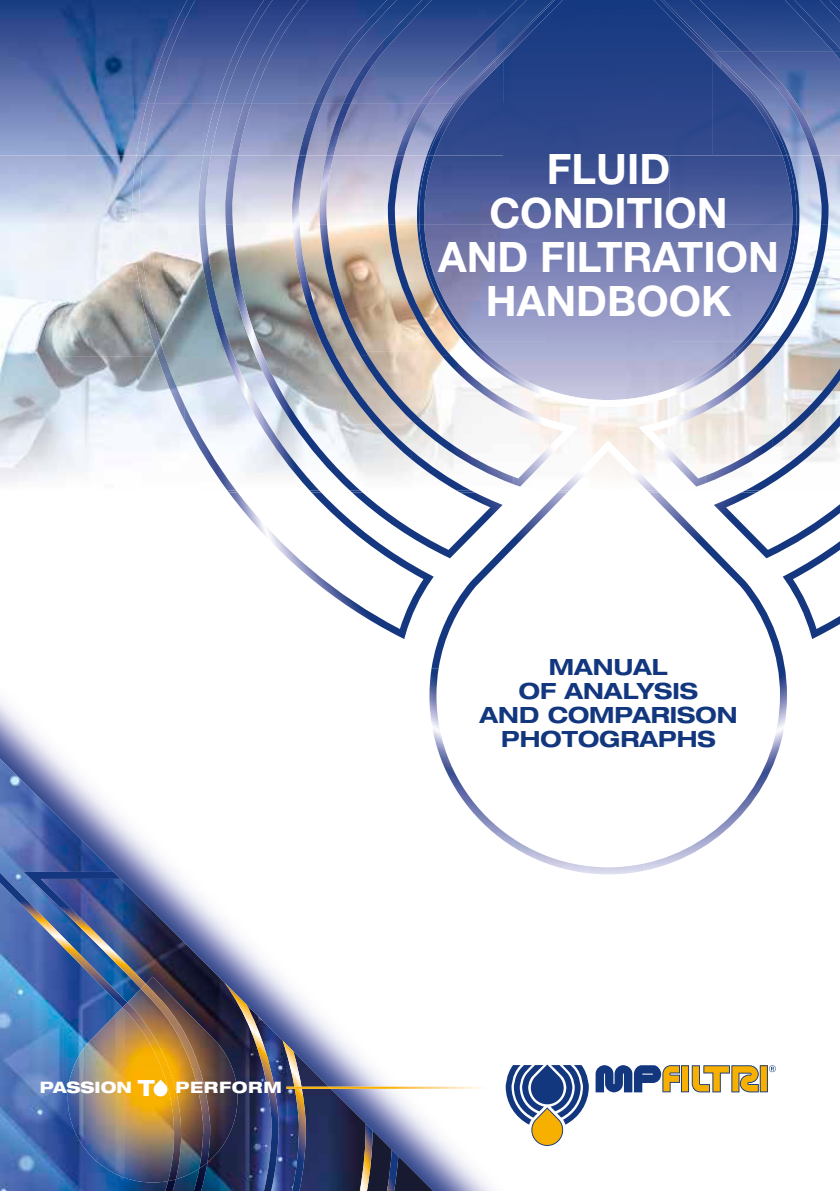
<style>
.page{position:relative;width:840px;height:1191px;background:#fff}
.page>*{position:absolute;margin:0;border:0;box-sizing:border-box;transform-origin:0 0}
.t1{font:700 42px/44px "Helvetica Neue LT Std";color:#fff;text-align:center}
.t2{font:700 expanded 22.4px/24px "Helvetica Neue LT Std";color:#12377f;text-align:center}
.t3{font:800 expanded 15.8px "Helvetica Neue LT Std";letter-spacing:.02em;color:#fff}
.s1{font-size:22.4px}
</style>
<div class="page">
<img style="left:0;top:701px;width:643px;height:490px">
<img style="left:0;top:758px;width:433px;height:433px">
<img style="left:0;top:872px;width:398px;height:319px">
<svg style="left:505px;top:1064px;width:83px;height:82px"></svg>
<svg style="left:595px;top:1065px;width:180px;height:27px"></svg>
<img style="left:331px;top:1086px;width:154px;height:2px">
<img style="left:286px;top:1086px;width:45px;height:2px">
<svg style="left:294px;top:1086px;width:8px;height:2px"></svg>
<img style="left:124px;top:976px;width:113px;height:206px">
<img style="left:68px;top:1007px;width:54px;height:170px">
<img style="left:122px;top:983px;width:88px;height:198px">
<svg style="left:153px;top:1079px;width:14px;height:17px"></svg>
<img style="left:636px;top:407px;width:62px;height:80px">
<img style="left:0;top:225px;width:57px;height:257px">
<img style="left:57px;top:225px;width:76px;height:131px">
<img style="left:57px;top:356px;width:108px;height:118px">
<img style="left:482px;top:225px;width:251px;height:116px">
<svg style="left:730px;top:341px;width:3px;height:6px"></svg>
<img style="left:293px;top:358px;width:67px;height:53px">
<img style="left:184px;top:225px;width:15px;height:133px">
<img style="left:772px;top:225px;width:67px;height:190px">
<img style="left:705px;top:347px;width:67px;height:136px">
<img style="left:638px;top:407px;width:67px;height:79px">
<img style="left:735px;top:225px;width:63px;height:134px">
<img style="left:513px;top:356px;width:222px;height:51px">
<img style="left:449px;top:225px;width:33px;height:128px">
<img style="left:733px;top:225px;width:62px;height:131px">
<img style="left:481px;top:350px;width:252px;height:53px">
<img style="left:352px;top:225px;width:97px;height:131px">
<img style="left:448px;top:353px;width:65px;height:131px">
<img style="left:360px;top:355px;width:89px;height:66px">
<img style="left:513px;top:405px;width:64px;height:81px">
<img style="left:412px;top:421px;width:37px;height:29px">
<img style="left:293px;top:225px;width:59px;height:171px">
<img style="left:352px;top:383px;width:59px;height:77px">
<img style="left:411px;top:450px;width:60px;height:40px">
<img style="left:236px;top:235px;width:57px;height:189px">
<img style="left:319px;top:411px;width:41px;height:79px">
<img style="left:229px;top:492px;width:202px;height:147px">
<img style="left:199px;top:225px;width:60px;height:198px">
<img style="left:259px;top:408px;width:60px;height:82px">
<img style="left:133px;top:225px;width:51px;height:196px">
<img style="left:184px;top:404px;width:52px;height:86px">
<img style="left:786px;top:505px;width:53px;height:36px">
<svg style="left:227px;top:490px;width:534px;height:2px"></svg>
<img style="left:744px;top:415px;width:95px;height:75px">
<img style="left:431px;top:492px;width:355px;height:378px">
<img style="left:429px;top:668px;width:214px;height:206px">
<img style="left:557px;top:490px;width:101px;height:2px">
<img style="left:559px;top:440px;width:97px;height:50px">
<img style="left:782px;top:541px;width:57px;height:98px">
<img style="left:0;top:0;width:147px;height:104px">
<img style="left:0;top:104px;width:326px;height:51px">
<img style="left:503px;top:0;width:209px;height:155px">
<img style="left:495px;top:68px;width:8px;height:87px">
<img style="left:712px;top:60px;width:29px;height:95px">
<img style="left:799px;top:155px;width:40px;height:70px">
<img style="left:0;top:155px;width:132px;height:70px">
<img style="left:434px;top:155px;width:347px;height:70px">
<img style="left:724px;top:0;width:115px;height:52px">
<img style="left:741px;top:52px;width:98px;height:103px">
<img style="left:811px;top:155px;width:17px;height:70px">
<img style="left:720px;top:0;width:4px;height:61px">
<img style="left:786px;top:63px;width:3px;height:92px">
<img style="left:653px;top:0;width:67px;height:68px">
<img style="left:719px;top:61px;width:67px;height:94px">
<img style="left:495px;top:0;width:67px;height:68px">
<img style="left:428px;top:67px;width:67px;height:88px">
<img style="left:417px;top:155px;width:2px;height:70px">
<img style="left:796px;top:155px;width:3px;height:70px">
<img style="left:419px;top:155px;width:15px;height:70px">
<img style="left:781px;top:155px;width:15px;height:70px">
<img style="left:396px;top:0;width:63px;height:104px">
<img style="left:459px;top:0;width:67px;height:67px">
<img style="left:326px;top:104px;width:102px;height:51px">
<img style="left:319px;top:155px;width:85px;height:70px">
<img style="left:272px;top:0;width:124px;height:104px">
<img style="left:231px;top:104px;width:91px;height:51px">
<img style="left:292px;top:155px;width:14px;height:70px">
<img style="left:225px;top:155px;width:13px;height:70px">
<img style="left:147px;top:0;width:125px;height:104px">
<img style="left:136px;top:104px;width:87px;height:51px">
<img style="left:198px;top:155px;width:13px;height:70px">
<img style="left:132px;top:155px;width:12px;height:70px">
<p class="t3" style="left:40px;top:1077px;width:243px">PASSION <span class="s1">T</span> PERFORM</p>
<h1 class="t1" style="left:438px;top:146px;width:342px">FLUID<br>CONDITION<br>AND FILTRATION<br>HANDBOOK</h1>
<p class="t2" style="left:479px;top:655px;width:259px">MANUAL<br>OF ANALYSIS<br>AND COMPARISON<br>PHOTOGRAPHS</p>
</div>
